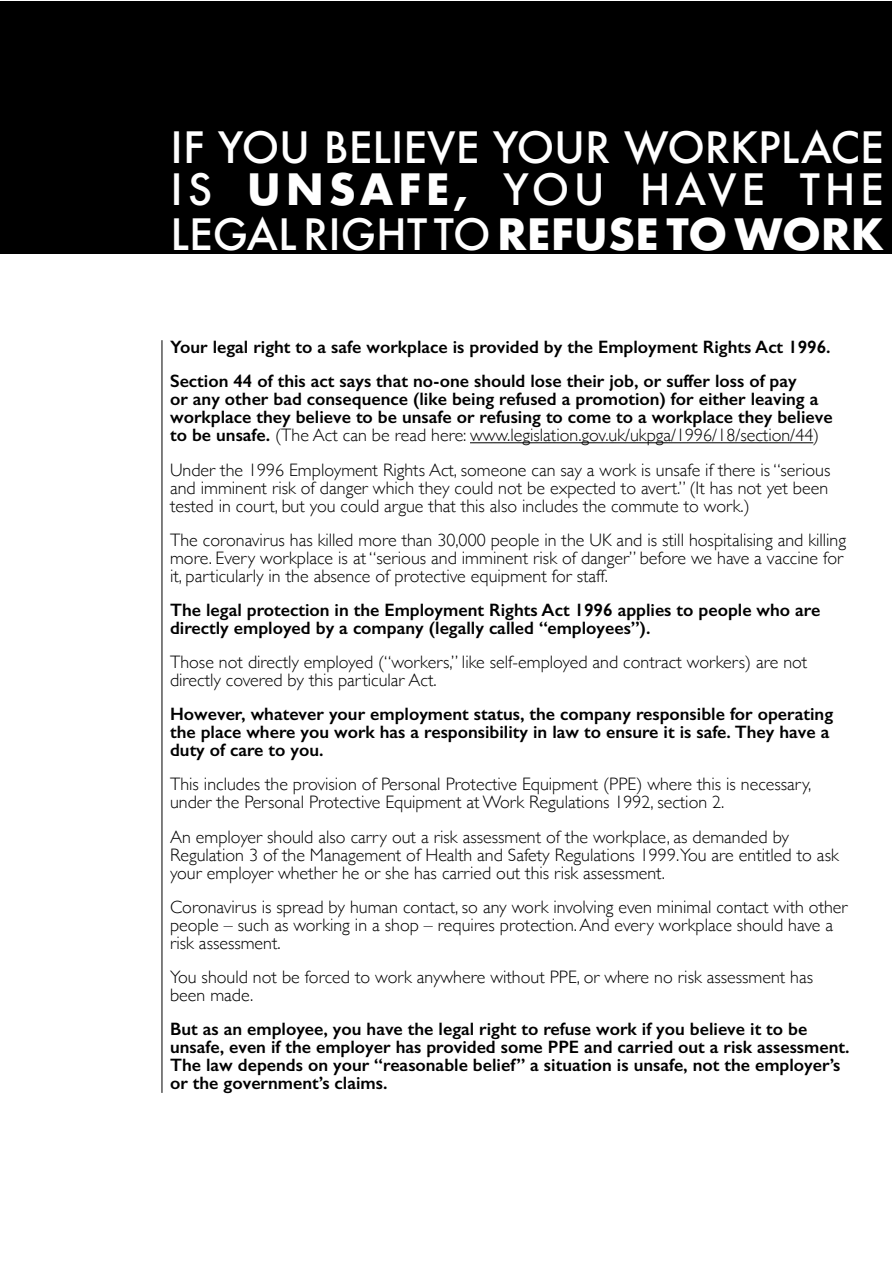
<style>
.page{position:relative;width:893px;height:1263px;background:#fff}
.page>*{position:absolute;margin:0;border:0;box-sizing:border-box;transform-origin:0 0}
.t1{font:500 42px/43.5px "Futura";color:#fff;text-align:justify}
.t2{font:300 18px/18px "Gill Sans";color:#000}
.t3{font:600 18px/18px "Gill Sans";color:#000}
.s1{font-weight:700}
.s2{font-weight:300}
</style>
<div class="page">
<div style="left:1px;top:1px;width:891px;height:252px;background:#000"></div>
<hr style="left:470px;top:442px;width:343px;height:1px;background:#000">
<hr style="left:162px;top:340px;width:1px;height:753px;background:#000">
<h1 class="t1" style="left:171px;top:125px;width:715px">IF YOU BELIEVE YOUR WORKPLACE IS <span class="s1">UNSAFE,</span> YOU HAVE THE LEGAL RIGHT TO <span class="s1">REFUSE TO WORK</span></h1>
<p class="t3" style="left:170px;top:330px;width:662px;line-height:34.2px">Your legal right to a safe workplace is provided by the Employment Rights Act 1996.<br>Section 44 of this act says that no-one should lose their job, or suffer loss of pay</p>
<p class="t3" style="left:170px;top:390px;width:664px">or any other bad consequence (like being refused a promotion) for either leaving a workplace they believe to be unsafe or refusing to come to a workplace they believe to be unsafe. <span class="s2">(The Act can be read here: www.legislation.gov.uk/ukpga/1996/18/section/44)</span></p>
<p class="t2" style="left:170px;top:460px;width:662px">Under the 1996 Employment Rights Act, someone can say a work is unsafe if there is “serious and imminent risk of danger which they could not be expected to avert.” (It has not yet been tested in court, but you could argue that this also includes the commute to work.)</p>
<p class="t2" style="left:170px;top:530px;width:678px">The coronavirus has killed more than 30,000 people in the UK and is still hospitalising and killing more. Every workplace is at “serious and imminent risk of danger” before we have a vaccine for it, particularly in the absence of protective equipment for staff.</p>
<p class="t3" style="left:170px;top:601px;width:652px">The legal protection in the Employment Rights Act 1996 applies to people who are directly employed by a company (legally called “employees”).</p>
<p class="t2" style="left:170px;top:652px;width:639px">Those not directly employed (“workers,” like self-employed and contract workers) are not directly covered by this particular Act.</p>
<p class="t3" style="left:170px;top:705px;width:664px">However, whatever your employment status, the company responsible for operating the place where you work has a responsibility in law to ensure it is safe. They have a duty of care to you.</p>
<p class="t2" style="left:170px;top:775px;width:643px">This includes the provision of Personal Protective Equipment (PPE) where this is necessary, under the Personal Protective Equipment at Work Regulations 1992, section 2.</p>
<p class="t2" style="left:170px;top:827px;width:670px">An employer should also carry out a risk assessment of the workplace, as demanded by<br>Regulation 3 of the Management of Health and Safety Regulations 1999.You are entitled to ask your employer whether he or she has carried out this risk assessment.</p>
<p class="t2" style="left:170px;top:897px;width:679px">Coronavirus is spread by human contact, so any work involving even minimal contact with other people – such as working in a shop – requires protection. And every workplace should have a risk assessment.</p>
<p class="t2" style="left:170px;top:967px;width:645px">You should not be forced to work anywhere without PPE, or where no risk assessment has been made.</p>
<p class="t3" style="left:170px;top:1020px;width:681px">But as an employee, you have the legal right to refuse work if you believe it to be unsafe, even if the employer has provided some PPE and carried out a risk assessment.<br>The law depends on your “reasonable belief” a situation is unsafe, not the employer’s or the government’s claims.</p>
</div>
